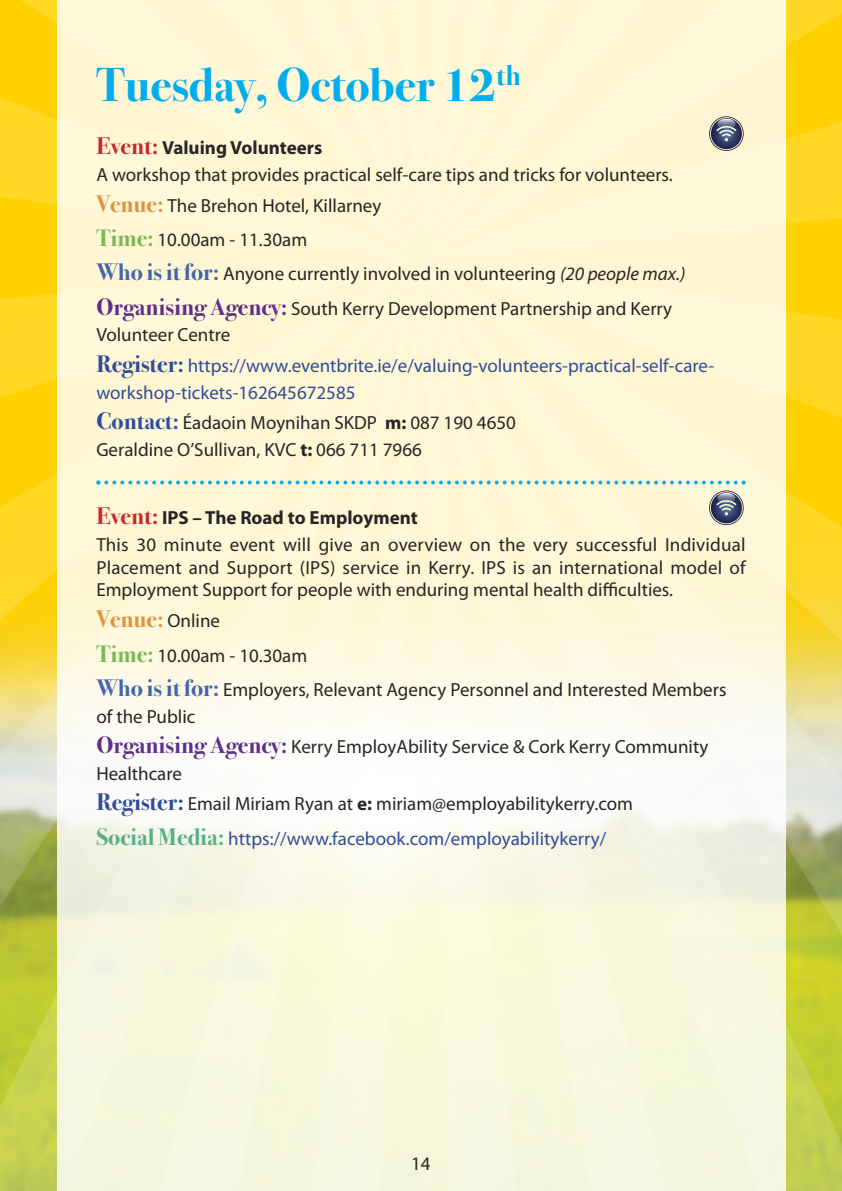
<style>
.page{position:relative;width:842px;height:1191px;background:#fff}
.page>*{position:absolute;margin:0;border:0;box-sizing:border-box;transform-origin:0 0}
.t1{font:700 48px "Bodoni Svty Two ITCTT";color:#00aded}
.t2{font:700 24px "Bodoni Svty Two ITCTT";color:#e0923d}
.t3{font:19px/26.6px "Myriad Pro";color:#272526}
.t4{font:19px/26.6px "Myriad Pro";color:#304b9c}
.t5{font:700 19px "Myriad Pro";color:#272526}
.s1{font-family:"Bodoni Svty Two ITCTT";font-size:24px;color:#cc262a}
.s2{font-family:"Bodoni Svty Two ITCTT";font-weight:700;font-size:24px;color:#e0923d}
.s3{font-family:"Bodoni Svty Two ITCTT";font-weight:700;font-size:24px;color:#78b852}
.s4{font-family:"Bodoni Svty Two ITCTT";font-weight:700;font-size:24px;color:#4264ad}
.s5{font-style:italic}
.s6{font-family:"Bodoni Svty Two ITCTT";font-weight:700;font-size:24px;color:#5e2f8c}
.s7{font-family:"Bodoni Svty Two ITCTT";font-weight:700;font-size:24px}
.s8{font-family:"Bodoni Svty Two ITCTT";font-weight:700;font-size:24px;color:#304b9c}
.s9{font-weight:700}
.s10{font-family:"Myriad Pro";font-weight:400;font-size:19px;color:#272526}
.s11{font-family:"Bodoni Svty Two ITCTT";font-weight:700;font-size:24px;color:#56af8a}
</style>
<div class="page">
<img style="left:0;top:0;width:842px;height:1190px">
<div style="left:58px;top:0;width:728px;height:1190px;background:#fff;opacity:.83"></div>
<svg style="left:96px;top:480px;width:650px;height:4px;background:#a7dddd"></svg>
<svg style="left:709px;top:116px;width:35px;height:35px"></svg>
<svg style="left:718px;top:119px;width:17px;height:9px"></svg>
<svg style="left:709px;top:490px;width:35px;height:35px"></svg>
<svg style="left:718px;top:493px;width:17px;height:9px"></svg>
<p class="t1" style="left:96px;top:67px;width:426px">Tuesday, October 12<sup>th</sup></p>
<p class="t5" style="left:96px;top:141px;width:227px"><span class="s1">Event:</span> Valuing Volunteers</p>
<p class="t3" style="left:96px;top:163px;width:578px">A workshop that provides practical self-care tips and tricks for volunteers.</p>
<p class="t3" style="left:96px;top:193px;width:287px"><span class="s2">Venue:</span> The Brehon Hotel, Killarney</p>
<p class="t3" style="left:96px;top:228px;width:212px"><span class="s3">Time:</span> 10.00am - 11.30am</p>
<p class="t3" style="left:96px;top:262px;width:591px"><span class="s4">Who is it for:</span> Anyone currently involved in volunteering <span class="s5">(20 people max.)</span></p>
<p class="t3" style="left:96px;top:297px;width:577px"><span class="s6">Organising Agency:</span> South Kerry Development Partnership and Kerry<br>Volunteer Centre</p>
<p class="t4" style="left:96px;top:354px;width:619px"><span class="s7">Register:</span> https://www.eventbrite.ie/e/valuing-volunteers-practical-self-care&shy;workshop-tickets-162645672585</p>
<p class="t3" style="left:96px;top:411px;width:421px"><span class="s8">Contact:</span> Éadaoin Moynihan SKDP <span class="s9">m:</span> 087 190 4650</p>
<p class="t3" style="left:96px;top:438px;width:327px">Geraldine O’Sullivan, KVC <span class="s9">t:</span> 066 711 7966</p>
<p class="t5" style="left:96px;top:511px;width:323px"><span class="s1">Event:</span> IPS – The Road to Employment</p>
<p class="t3" style="left:96px;top:534px;width:651px;line-height:22.8px;text-align:justify">This 30 minute event will give an overview on the very successful Individual Placement and Support (IPS) service in Kerry. IPS is an international model of Employment Support for people with enduring mental health difficulties.</p>
<p class="t2" style="left:96px;top:610px;width:125px">Venue: <span class="s10">Online</span></p>
<p class="t3" style="left:96px;top:643px;width:212px"><span class="s3">Time:</span> 10.00am - 10.30am</p>
<p class="t3" style="left:96px;top:678px;width:632px"><span class="s4">Who is it for:</span> Employers, Relevant Agency Personnel and Interested Members of the Public</p>
<p class="t3" style="left:96px;top:735px;width:614px"><span class="s6">Organising Agency:</span> Kerry EmployAbility Service &amp; Cork Kerry Community<br>Healthcare</p>
<p class="t3" style="left:96px;top:792px;width:538px"><span class="s8">Register:</span> Email Miriam Ryan at <span class="s9">e:</span> miriam@employabilitykerry.com</p>
<p class="t4" style="left:96px;top:827px;width:511px"><span class="s11">Social Media:</span> https://www.facebook.com/employabilitykerry/</p>
<p class="t3" style="left:411px;top:1151px;width:21px">14</p>
</div>
